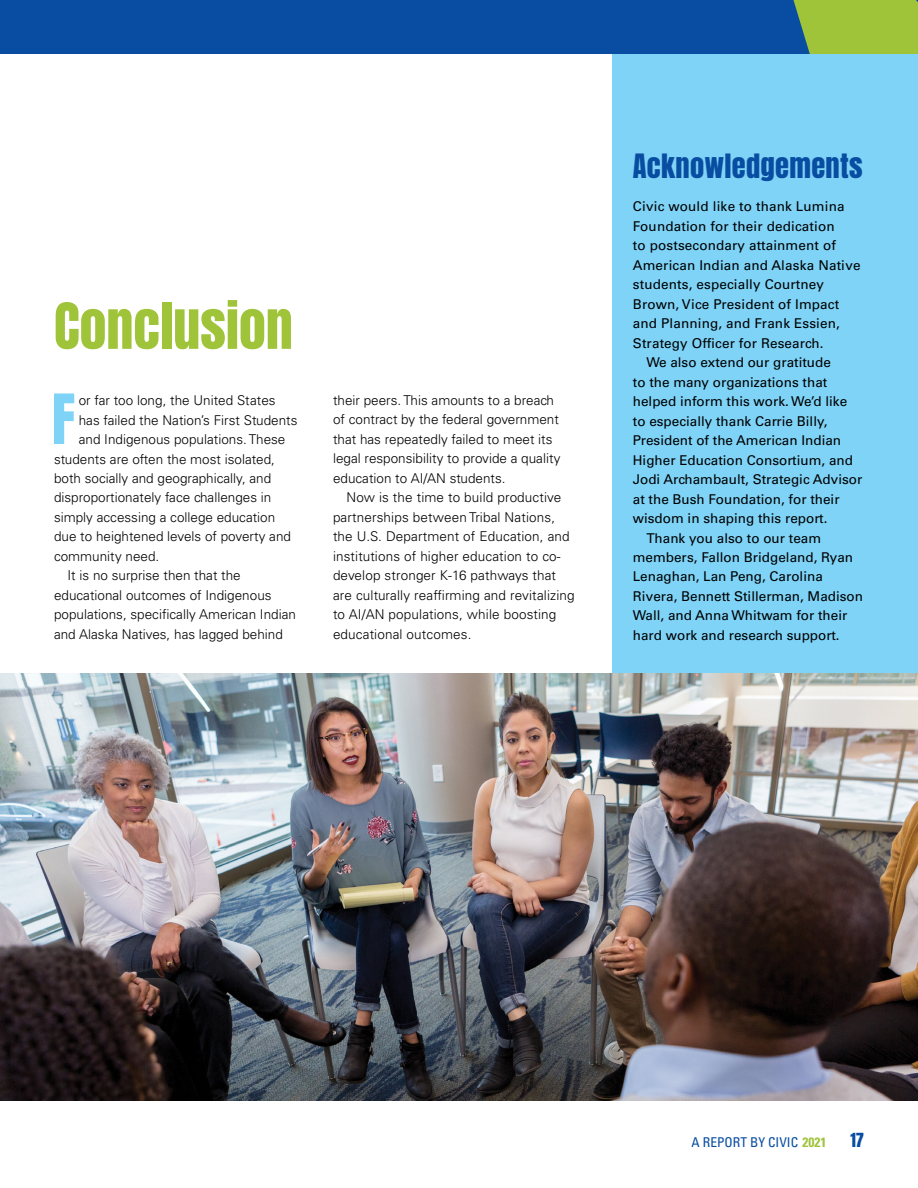
<style>
.page{position:relative;width:918px;height:1188px;background:#fff}
.page>*{position:absolute;margin:0;border:0;box-sizing:border-box;transform-origin:0 0}
.t1{font:58.8px "Anton";color:#7ed3f7}
.t2{font:54px "Anton";color:#9fc43a}
.t3{font:28.5px "Anton";letter-spacing:.01em;color:#084da1}
.t4{font:16.5px "Anton";color:#084da1}
.t5{font:300 13.5px/19.5px "Univers LT Std";color:#000}
.t6{font:13.5px "Univers LT Std";color:#000}
.t7{font:condensed 13.5px "Univers LT Std";color:#084da1}
.s1{font-weight:700;color:#9fc43a}
</style>
<div class="page">
<div style="left:612px;top:44px;width:306px;height:1047px;background:#7ed3f7"></div>
<div style="left:0;top:0;width:918px;height:54px;background:#084da1"></div>
<svg style="left:793px;top:0;width:125px;height:54px;background:#94bb41"></svg>
<img style="left:0;top:673px;width:918px;height:427px">
<h2 class="t2" style="left:54px;top:299px;width:240px">Conclusion</h2>
<h1 class="t1" style="left:52px;top:389px;width:25px">F</h1>
<p class="t5" style="left:79px;top:391px;width:198px">or far too long, the United States</p>
<p class="t5" style="left:79px;top:410px;width:220px">has failed the Nation’s First Students</p>
<p class="t5" style="left:79px;top:429px;width:208px">and Indigenous populations. These</p>
<p class="t5" style="left:54px;top:449px;width:223px">students are often the most isolated,</p>
<p class="t5" style="left:54px;top:468px;width:219px">both socially and geographically, and</p>
<p class="t5" style="left:54px;top:488px;width:219px">disproportionately face challenges in</p>
<p class="t5" style="left:54px;top:507px;width:223px">simply accessing a college education</p>
<p class="t5" style="left:54px;top:527px;width:239px">due to heightened levels of poverty and</p>
<p class="t5" style="left:54px;top:546px;width:107px">community need.</p>
<p class="t5" style="left:68px;top:566px;width:175px">It is no surprise then that the</p>
<p class="t5" style="left:54px;top:585px;width:219px">educational outcomes of Indigenous</p>
<p class="t5" style="left:54px;top:605px;width:243px">populations, specifically American Indian</p>
<p class="t5" style="left:54px;top:624px;width:230px">and Alaska Natives, has lagged behind</p>
<p class="t5" style="left:333px;top:390px;width:229px">their peers. This amounts to a breach of contract by the federal government that has repeatedly failed to meet its legal responsibility to provide a quality education to AI/AN students.</p>
<p class="t5" style="left:333px;top:488px;width:243px;text-indent:14px">Now is the time to build productive partnerships between Tribal Nations, the U.S. Department of Education, and institutions of higher education to co&shy;develop stronger K-16 pathways that are culturally reaffirming and revitalizing to AI/AN populations, while boosting educational outcomes.</p>
<h3 class="t3" style="left:633px;top:152px;width:231px">Acknowledgements</h3>
<p class="t6" style="left:633px;top:198px;width:213px">Civic would like to thank Lumina</p>
<p class="t6" style="left:633px;top:218px;width:203px">Foundation for their dedication</p>
<p class="t6" style="left:633px;top:237px;width:205px">to postsecondary attainment of</p>
<p class="t6" style="left:633px;top:257px;width:229px">American Indian and Alaska Native</p>
<p class="t6" style="left:633px;top:276px;width:192px">students, especially Courtney</p>
<p class="t6" style="left:633px;top:296px;width:208px">Brown, Vice President of Impact</p>
<p class="t6" style="left:633px;top:315px;width:209px">and Planning, and Frank Essien,</p>
<p class="t6" style="left:633px;top:335px;width:192px">Strategy Officer for Research.</p>
<p class="t6" style="left:646px;top:354px;width:186px">We also extend our gratitude</p>
<p class="t6" style="left:633px;top:374px;width:196px">to the many organizations that</p>
<p class="t6" style="left:633px;top:393px;width:216px">helped inform this work. We’d like</p>
<p class="t6" style="left:633px;top:413px;width:196px">to especially thank Carrie Billy,</p>
<p class="t6" style="left:633px;top:432px;width:210px">President of the American Indian</p>
<p class="t6" style="left:633px;top:452px;width:222px">Higher Education Consortium, and</p>
<p class="t6" style="left:633px;top:471px;width:231px">Jodi Archambault, Strategic Advisor</p>
<p class="t6" style="left:633px;top:491px;width:208px">at the Bush Foundation, for their</p>
<p class="t6" style="left:633px;top:510px;width:196px">wisdom in shaping this report.</p>
<p class="t6" style="left:646px;top:530px;width:176px">Thank you also to our team</p>
<p class="t6" style="left:633px;top:549px;width:222px">members, Fallon Bridgeland, Ryan</p>
<p class="t6" style="left:633px;top:569px;width:192px">Lenaghan, Lan Peng, Carolina</p>
<p class="t6" style="left:633px;top:588px;width:232px">Rivera, Bennett Stillerman, Madison</p>
<p class="t6" style="left:633px;top:608px;width:216px">Wall, and Anna Whitwam for their</p>
<p class="t6" style="left:633px;top:627px;width:208px">hard work and research support.</p>
<p class="t7" style="left:692px;top:1133px;width:136px">A REPORT BY CIVIC <span class="s1">2021</span></p>
<p class="t4" style="left:850px;top:1131px;width:15px">17</p>
</div>
